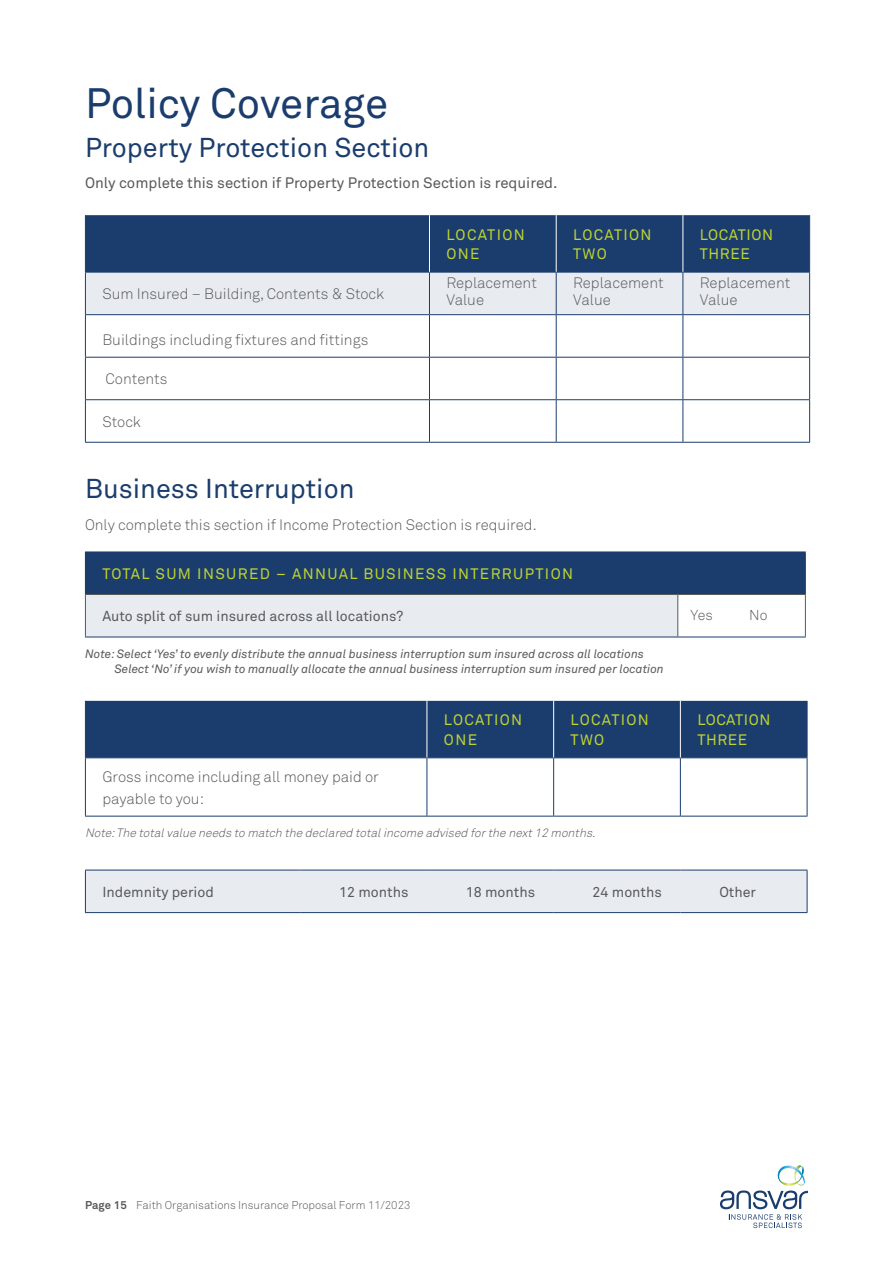
<style>
.page{position:relative;width:893px;height:1263px;background:#fff}
.page>*{position:absolute;margin:0;border:0;box-sizing:border-box;transform-origin:0 0}
.t1{font:42px "Akkurat Pro";letter-spacing:-.005em;color:#1b3d6d}
.t2{font:27px "Akkurat Pro";color:#1b3d6d}
.t3{font:15px/16.5px "Akkurat Light Pro";color:#58595b}
.t4{font:15px/19.5px "Akkurat Pro";letter-spacing:.09em;color:#bfd430}
.t5{font:15px "Akkurat Pro";color:#58595b}
.t6{font:15px/19.5px "Akkurat Pro";letter-spacing:.04em;color:#bfd430}
.t7{font:14.25px "Akkurat Pro";color:#58595b}
.t8{font:14.25px "Akkurat Light Pro";color:#58595b}
.t9{font:italic 12px/15px "Akkurat Pro";color:#58595b}
.t10{font:italic 12px "Akkurat Light Pro";letter-spacing:-.155em;color:#58595b}
.t11{font:11.25px "Akkurat Light Pro";color:#58595b}
.s1{font-family:"Akkurat Pro";font-weight:700}
</style>
<div class="page">
<svg style="left:720px;top:1165px;width:88px;height:63px"></svg>
<svg style="left:86px;top:215px;width:723px;height:99px;background:#7186a4"></svg>
<svg style="left:86px;top:315px;width:723px;height:127px"></svg>
<hr style="left:85px;top:272px;width:344px;height:1px;background:#1b3d6d">
<hr style="left:429px;top:272px;width:127px;height:1px;background:#1b3d6d">
<hr style="left:556px;top:272px;width:127px;height:1px;background:#1b3d6d">
<hr style="left:683px;top:272px;width:127px;height:1px;background:#1b3d6d">
<hr style="left:85px;top:314px;width:344px;height:1px;background:#1b3d6d">
<hr style="left:429px;top:314px;width:127px;height:1px;background:#1b3d6d">
<hr style="left:556px;top:314px;width:127px;height:1px;background:#1b3d6d">
<hr style="left:683px;top:314px;width:127px;height:1px;background:#1b3d6d">
<hr style="left:85px;top:357px;width:344px;height:1px;background:#1b3d6d">
<hr style="left:429px;top:357px;width:127px;height:1px;background:#1b3d6d">
<hr style="left:556px;top:357px;width:127px;height:1px;background:#1b3d6d">
<hr style="left:683px;top:357px;width:127px;height:1px;background:#1b3d6d">
<hr style="left:429px;top:215px;width:1px;height:57px;background:#fff">
<hr style="left:556px;top:215px;width:1px;height:57px;background:#fff">
<hr style="left:682px;top:215px;width:1px;height:57px;background:#fff">
<hr style="left:809px;top:215px;width:1px;height:57px;background:#1b3d6d">
<hr style="left:85px;top:215px;width:1px;height:57px;background:#1b3d6d">
<hr style="left:85px;top:273px;width:1px;height:41px;background:#1b3d6d">
<hr style="left:85px;top:315px;width:1px;height:42px;background:#1b3d6d">
<hr style="left:85px;top:358px;width:1px;height:41px;background:#1b3d6d">
<hr style="left:85px;top:400px;width:1px;height:42px;background:#1b3d6d">
<hr style="left:429px;top:273px;width:1px;height:41px;background:#1b3d6d">
<hr style="left:556px;top:273px;width:1px;height:41px;background:#1b3d6d">
<hr style="left:682px;top:273px;width:1px;height:41px;background:#1b3d6d">
<hr style="left:809px;top:273px;width:1px;height:41px;background:#1b3d6d">
<hr style="left:429px;top:315px;width:1px;height:42px;background:#1b3d6d">
<hr style="left:556px;top:315px;width:1px;height:42px;background:#1b3d6d">
<hr style="left:682px;top:315px;width:1px;height:42px;background:#1b3d6d">
<hr style="left:809px;top:315px;width:1px;height:42px;background:#1b3d6d">
<hr style="left:429px;top:358px;width:1px;height:41px;background:#1b3d6d">
<hr style="left:556px;top:358px;width:1px;height:41px;background:#1b3d6d">
<hr style="left:682px;top:358px;width:1px;height:41px;background:#1b3d6d">
<hr style="left:809px;top:358px;width:1px;height:41px;background:#1b3d6d">
<hr style="left:429px;top:400px;width:1px;height:42px;background:#1b3d6d">
<hr style="left:556px;top:400px;width:1px;height:42px;background:#1b3d6d">
<hr style="left:682px;top:400px;width:1px;height:42px;background:#1b3d6d">
<hr style="left:809px;top:400px;width:1px;height:42px;background:#1b3d6d">
<hr style="left:85px;top:399px;width:344px;height:1px;background:#1b3d6d">
<hr style="left:429px;top:399px;width:127px;height:1px;background:#1b3d6d">
<hr style="left:556px;top:399px;width:127px;height:1px;background:#1b3d6d">
<hr style="left:683px;top:399px;width:127px;height:1px;background:#1b3d6d">
<hr style="left:85px;top:442px;width:344px;height:1px;background:#1b3d6d">
<hr style="left:429px;top:442px;width:127px;height:1px;background:#1b3d6d">
<hr style="left:556px;top:442px;width:127px;height:1px;background:#1b3d6d">
<hr style="left:683px;top:442px;width:127px;height:1px;background:#1b3d6d">
<div style="left:85px;top:552px;width:720px;height:42px;background:#1b3d6d"></div>
<div style="left:85px;top:594px;width:593px;height:43px;background:#e8ecf0"></div>
<hr style="left:805px;top:552px;width:1px;height:42px;background:#1b3d6d">
<hr style="left:85px;top:594px;width:593px;height:1px;background:#58595b">
<hr style="left:678px;top:594px;width:128px;height:1px;background:#58595b">
<hr style="left:85px;top:637px;width:593px;height:1px;background:#1b3d6d">
<hr style="left:678px;top:637px;width:128px;height:1px;background:#1b3d6d">
<hr style="left:85px;top:595px;width:1px;height:42px;background:#58595b">
<hr style="left:677px;top:595px;width:1px;height:42px;background:#58595b">
<hr style="left:805px;top:595px;width:1px;height:42px;background:#58595b">
<svg style="left:86px;top:701px;width:721px;height:115px"></svg>
<hr style="left:85px;top:757px;width:342px;height:1px;background:#1b3d6d">
<hr style="left:427px;top:757px;width:127px;height:1px;background:#1b3d6d">
<hr style="left:554px;top:757px;width:126px;height:1px;background:#1b3d6d">
<hr style="left:680px;top:757px;width:127px;height:1px;background:#1b3d6d">
<hr style="left:85px;top:816px;width:342px;height:1px;background:#1b3d6d">
<hr style="left:427px;top:816px;width:127px;height:1px;background:#1b3d6d">
<hr style="left:554px;top:816px;width:126px;height:1px;background:#1b3d6d">
<hr style="left:680px;top:816px;width:127px;height:1px;background:#1b3d6d">
<hr style="left:427px;top:701px;width:1px;height:56px;background:#fff">
<hr style="left:553px;top:701px;width:1px;height:56px;background:#fff">
<hr style="left:680px;top:701px;width:1px;height:56px;background:#fff">
<hr style="left:807px;top:701px;width:1px;height:56px;background:#1b3d6d">
<hr style="left:85px;top:701px;width:1px;height:56px;background:#1b3d6d">
<hr style="left:85px;top:758px;width:1px;height:58px;background:#1b3d6d">
<hr style="left:427px;top:758px;width:1px;height:58px;background:#1b3d6d">
<hr style="left:553px;top:758px;width:1px;height:58px;background:#1b3d6d">
<hr style="left:680px;top:758px;width:1px;height:58px;background:#1b3d6d">
<hr style="left:807px;top:758px;width:1px;height:58px;background:#1b3d6d">
<div style="left:86px;top:871px;width:721px;height:41px;background:#e8ecf0"></div>
<hr style="left:85px;top:870px;width:1px;height:42px;background:#1b3d6d">
<hr style="left:807px;top:870px;width:1px;height:42px;background:#1b3d6d">
<hr style="left:85px;top:870px;width:215px;height:1px;background:#1b3d6d">
<hr style="left:300px;top:870px;width:127px;height:1px;background:#1b3d6d">
<hr style="left:427px;top:870px;width:127px;height:1px;background:#1b3d6d">
<hr style="left:554px;top:870px;width:126px;height:1px;background:#1b3d6d">
<hr style="left:680px;top:870px;width:127px;height:1px;background:#1b3d6d">
<hr style="left:85px;top:912px;width:215px;height:1px;background:#1b3d6d">
<hr style="left:300px;top:912px;width:127px;height:1px;background:#1b3d6d">
<hr style="left:427px;top:912px;width:127px;height:1px;background:#1b3d6d">
<hr style="left:554px;top:912px;width:126px;height:1px;background:#1b3d6d">
<hr style="left:680px;top:912px;width:127px;height:1px;background:#1b3d6d">
<h1 class="t1" style="left:85px;top:79px;width:305px">Policy Coverage</h1>
<h2 class="t2" style="left:85px;top:132px;width:346px">Property Protection Section</h2>
<p class="t5" style="left:85px;top:174px;width:474px">Only complete this section if Property Protection Section is required.</p>
<p class="t4" style="left:446px;top:225px;width:80px">Locatio n one</p>
<p class="t4" style="left:573px;top:225px;width:80px">Locatio n two</p>
<p class="t6" style="left:700px;top:225px;width:75px">Locatio n three</p>
<p class="t3" style="left:102px;top:286px;width:283px">Sum Insured – Building, Contents &amp; Stock</p>
<p class="t3" style="left:446px;top:275px;width:92px">Replacement<br>Value</p>
<p class="t3" style="left:573px;top:275px;width:92px">Replacement<br>Value</p>
<p class="t3" style="left:700px;top:275px;width:92px">Replacement<br>Value</p>
<p class="t3" style="left:102px;top:332px;width:267px">Buildings including fixtures and fittings</p>
<p class="t3" style="left:106px;top:371px;width:63px">Contents</p>
<p class="t3" style="left:102px;top:414px;width:40px">Stock</p>
<h2 class="t2" style="left:85px;top:473px;width:271px">Business Interruption</h2>
<p class="t3" style="left:85px;top:517px;width:453px">Only complete this section if Income Protection Section is required.</p>
<p class="t4" style="left:102px;top:564px;width:472px">Total Sum Insured – annual busi ness i nterruption</p>
<p class="t7" style="left:102px;top:607px;width:302px">Auto split of sum insured across all locations?</p>
<p class="t8" style="left:691px;top:607px;width:24px">Yes</p>
<p class="t8" style="left:749px;top:607px;width:20px">No</p>
<p class="t9" style="left:114px;top:647px;width:551px;text-indent:-29px">Note: Select ‘Yes’ to evenly distribute the annual business interruption sum insured across all locations<br>Select ‘No’ if you wish to manually allocate the annual business interruption sum insured per location</p>
<p class="t4" style="left:444px;top:711px;width:80px">Locatio n one</p>
<p class="t4" style="left:571px;top:711px;width:80px">Locatio n two</p>
<p class="t6" style="left:697px;top:711px;width:75px">Locatio n three</p>
<p class="t3" style="left:102px;top:766px;width:278px;line-height:21.8px">Gross income including all money paid or payable to you:</p>
<p class="t10" style="left:85px;top:826px;width:515px">Note:The totalvalue needs to match the declared totalincome advised forthe next12 months.</p>
<p class="t7" style="left:102px;top:884px;width:113px">Indemnity period</p>
<p class="t7" style="left:339px;top:884px;width:71px">12 months</p>
<p class="t7" style="left:466px;top:884px;width:71px">18 months</p>
<p class="t7" style="left:593px;top:884px;width:71px">24 months</p>
<p class="t7" style="left:719px;top:884px;width:38px">Other</p>
<p class="t11" style="left:85px;top:1198px;width:327px"><span class="s1">Page 15</span> Faith Organisations Insurance Proposal Form 11/2023</p>
</div>
